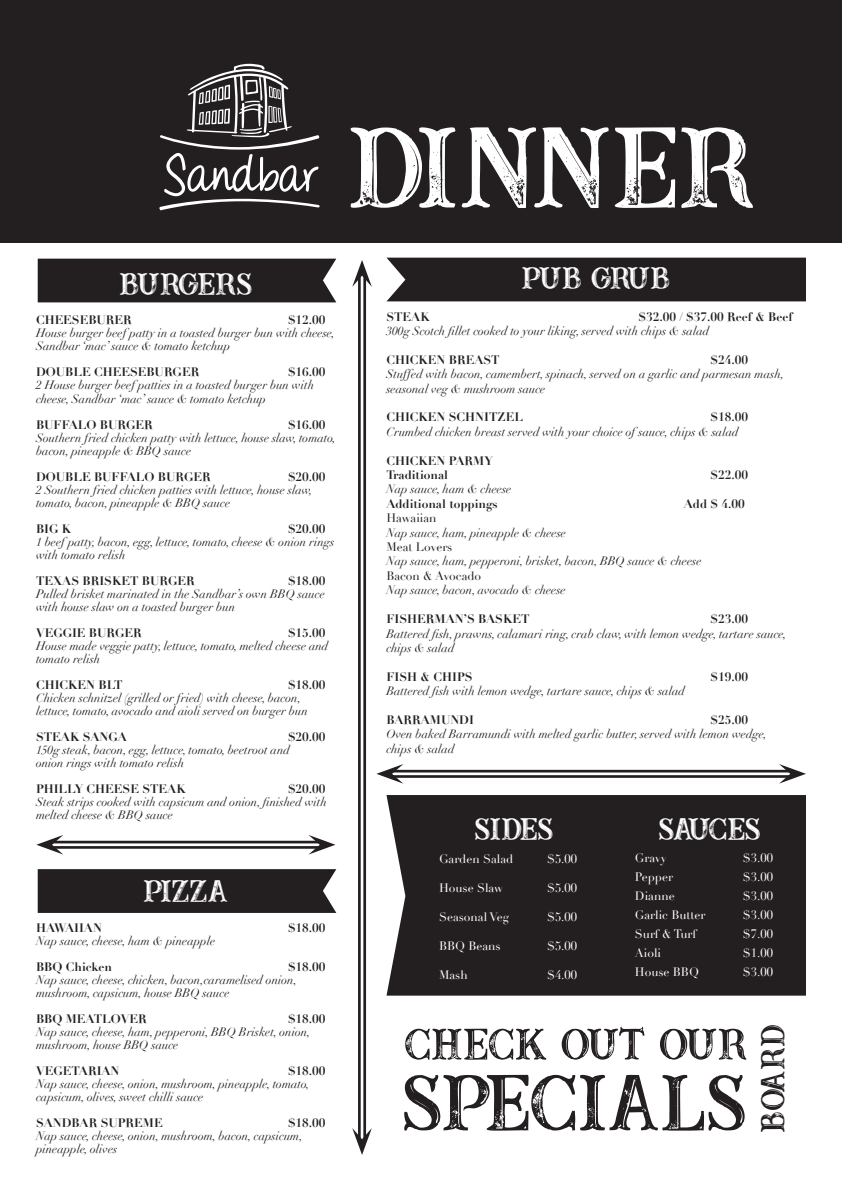
<style>
.page{position:relative;width:842px;height:1191px;background:#fff}
.page>*{position:absolute;margin:0;border:0;box-sizing:border-box;transform-origin:0 0}
.t1{font:130px "Buffalo Inline 2 Grunge";letter-spacing:.025em;color:#fff}
.t2{font:90px "Buffalo Inline 2 Grunge";letter-spacing:.03em;color:#231f20}
.t3{font:80px "Buffalo Inline 2 Grunge";letter-spacing:-.04em;color:#fff}
.t4{font:50px "Buffalo Inline 2 Grunge";letter-spacing:.02em;color:#231f20}
.t5{font:38px "Buffalo Inline 2 Grunge";letter-spacing:.03em;color:#231f20}
.t6{font:35px "Buffalo Inline 2 Grunge";letter-spacing:.025em;color:#fff}
.t7{font:35px "Buffalo Inline 2 Grunge";color:#fff}
.t8{font:italic 12px/13px "Didot";color:#231f20}
.t9{font:700 12px "Didot";color:#231f20}
.t10{font:12px "Didot";color:#fff}
.t11{font:12px "Didot";color:#231f20}
</style>
<div class="page">
<div style="left:386px;top:795px;width:420px;height:200px;background:#231f20"></div>
<div style="left:387px;top:258px;width:419px;height:43px;background:#231f20"></div>
<div style="left:0;top:0;width:842px;height:242px;background:#231f20"></div>
<div style="left:38px;top:259px;width:298px;height:43px;background:#231f20"></div>
<hr style="left:363px;top:276px;width:3px;height:863px;background:#231f20">
<hr style="left:358px;top:276px;width:3px;height:863px;background:#231f20">
<svg style="left:352px;top:260px;width:20px;height:27px"></svg>
<svg style="left:352px;top:1128px;width:20px;height:27px"></svg>
<hr style="left:392px;top:775px;width:398px;height:3px;background:#231f20">
<hr style="left:392px;top:770px;width:398px;height:2px;background:#231f20">
<svg style="left:779px;top:764px;width:27px;height:19px"></svg>
<svg style="left:376px;top:764px;width:27px;height:19px"></svg>
<div style="left:38px;top:869px;width:298px;height:44px;background:#231f20"></div>
<svg style="left:159px;top:64px;width:161px;height:146px"></svg>
<hr style="left:52px;top:846px;width:268px;height:2px;background:#231f20">
<hr style="left:52px;top:840px;width:268px;height:3px;background:#231f20">
<svg style="left:308px;top:835px;width:27px;height:19px"></svg>
<svg style="left:36px;top:835px;width:27px;height:19px"></svg>
<p class="t1" style="left:351px;top:103px;width:405px">DINNER</p>
<p class="t3" style="left:101px;top:253px;width:220px">LUNCH</p>
<p class="t7" style="left:120px;top:266px;width:133px">BURGERS</p>
<p class="t9" style="left:36px;top:313px;width:97px">CHEESEBURER</p>
<p class="t9" style="left:288px;top:313px;width:39px">$12.00</p>
<p class="t8" style="left:36px;top:327px;width:300px">House burger beef patty in a toasted burger bun with cheese,<br>Sandbar ‘mac’ sauce &amp; tomato ketchup</p>
<p class="t9" style="left:36px;top:365px;width:165px">DOUBLE CHEESEBURGER</p>
<p class="t9" style="left:288px;top:365px;width:39px">$16.00</p>
<p class="t8" style="left:36px;top:379px;width:280px">2 House burger beef patties in a toasted burger bun with cheese, Sandbar ‘mac’ sauce &amp; tomato ketchup</p>
<p class="t9" style="left:36px;top:417px;width:118px">BUFFALO BURGER</p>
<p class="t9" style="left:288px;top:417px;width:39px">$16.00</p>
<p class="t8" style="left:36px;top:431px;width:301px">Southern fried chicken patty with lettuce, house slaw, tomato, bacon, pineapple &amp; BBQ sauce</p>
<p class="t9" style="left:36px;top:469px;width:176px">DOUBLE BUFFALO BURGER</p>
<p class="t9" style="left:288px;top:469px;width:39px">$20.00</p>
<p class="t8" style="left:36px;top:483px;width:278px">2 Southern fried chicken patties with lettuce, house slaw, tomato, bacon, pineapple &amp; BBQ sauce</p>
<p class="t9" style="left:36px;top:521px;width:37px">BIG K</p>
<p class="t9" style="left:288px;top:521px;width:39px">$20.00</p>
<p class="t8" style="left:36px;top:535px;width:300px">1 beef patty, bacon, egg, lettuce, tomato, cheese &amp; onion rings with tomato relish</p>
<p class="t9" style="left:36px;top:573px;width:160px">TEXAS BRISKET BURGER</p>
<p class="t9" style="left:288px;top:573px;width:39px">$18.00</p>
<p class="t8" style="left:36px;top:587px;width:290px">Pulled brisket marinated in the Sandbar’s own BBQ sauce with house slaw on a toasted burger bun</p>
<p class="t9" style="left:36px;top:625px;width:107px">VEGGIE BURGER</p>
<p class="t9" style="left:288px;top:625px;width:39px">$15.00</p>
<p class="t8" style="left:36px;top:639px;width:294px">House made veggie patty, lettuce, tomato, melted cheese and tomato relish</p>
<p class="t9" style="left:36px;top:677px;width:88px">CHICKEN BLT</p>
<p class="t9" style="left:288px;top:677px;width:39px">$18.00</p>
<p class="t8" style="left:36px;top:691px;width:273px">Chicken schnitzel (grilled or fried) with cheese, bacon, lettuce, tomato, avocado and aioli served on burger bun</p>
<p class="t9" style="left:36px;top:729px;width:92px">STEAK SANGA</p>
<p class="t9" style="left:288px;top:729px;width:39px">$20.00</p>
<p class="t8" style="left:36px;top:743px;width:255px">150g steak, bacon, egg, lettuce, tomato, beetroot and onion rings with tomato relish</p>
<p class="t9" style="left:36px;top:781px;width:151px">PHILLY CHEESE STEAK</p>
<p class="t9" style="left:288px;top:781px;width:39px">$20.00</p>
<p class="t8" style="left:36px;top:795px;width:292px">Steak strips cooked with capsicum and onion, finished with melted cheese &amp; BBQ sauce</p>
<p class="t6" style="left:144px;top:874px;width:85px">PIZZA</p>
<p class="t9" style="left:36px;top:920px;width:67px">HAWAIIAN</p>
<p class="t9" style="left:288px;top:920px;width:39px">$18.00</p>
<p class="t8" style="left:36px;top:934px;width:181px">Nap sauce, cheese, ham &amp; pineapple</p>
<p class="t9" style="left:36px;top:959px;width:77px">BBQ Chicken</p>
<p class="t9" style="left:288px;top:959px;width:39px">$18.00</p>
<p class="t8" style="left:36px;top:973px;width:262px">Nap sauce, cheese, chicken, bacon,caramelised onion, mushroom, capsicum, house BBQ sauce</p>
<p class="t9" style="left:36px;top:1011px;width:112px">BBQ MEATLOVER</p>
<p class="t9" style="left:288px;top:1011px;width:39px">$18.00</p>
<p class="t8" style="left:36px;top:1025px;width:276px">Nap sauce, cheese, ham, pepperoni, BBQ Brisket, onion, mushroom, house BBQ sauce</p>
<p class="t9" style="left:36px;top:1063px;width:85px">VEGETARIAN</p>
<p class="t9" style="left:288px;top:1063px;width:39px">$18.00</p>
<p class="t8" style="left:36px;top:1077px;width:275px">Nap sauce, cheese, onion, mushroom, pineapple, tomato,</p>
<p class="t8" style="left:36px;top:1090px;width:169px">capsicum, olives, sweet chilli sauce</p>
<p class="t9" style="left:36px;top:1115px;width:128px">SANDBAR SUPREME</p>
<p class="t9" style="left:288px;top:1115px;width:39px">$18.00</p>
<p class="t8" style="left:36px;top:1129px;width:268px">Nap sauce, cheese, onion, mushroom, bacon, capsicum,</p>
<p class="t8" style="left:36px;top:1142px;width:83px">pineapple, olives</p>
<p class="t6" style="left:523px;top:261px;width:149px">PUB GRUB</p>
<p class="t9" style="left:386px;top:309px;width:45px">STEAK</p>
<p class="t9" style="left:638px;top:309px;width:156px">$32.00 / $37.00 Reef &amp; Beef</p>
<p class="t8" style="left:386px;top:324px;width:324px">300g Scotch fillet cooked to your liking, served with chips &amp; salad</p>
<p class="t9" style="left:386px;top:352px;width:115px">CHICKEN BREAST</p>
<p class="t9" style="left:710px;top:352px;width:39px">$24.00</p>
<p class="t8" style="left:386px;top:367px;width:399px;line-height:14.4px">Stuffed with bacon, camembert, spinach, served on a garlic and parmesan mash, seasonal veg &amp; mushroom sauce</p>
<p class="t9" style="left:386px;top:410px;width:138px">CHICKEN SCHNITZEL</p>
<p class="t9" style="left:710px;top:410px;width:39px">$18.00</p>
<p class="t8" style="left:386px;top:425px;width:354px">Crumbed chicken breast served with your choice of sauce, chips &amp; salad</p>
<p class="t9" style="left:386px;top:453px;width:108px">CHICKEN PARMY</p>
<p class="t9" style="left:386px;top:467px;width:63px">Traditional</p>
<p class="t9" style="left:710px;top:467px;width:39px">$22.00</p>
<p class="t8" style="left:386px;top:483px;width:126px">Nap sauce, ham &amp; cheese</p>
<p class="t9" style="left:386px;top:496px;width:113px">Additional toppings</p>
<p class="t9" style="left:684px;top:496px;width:62px">Add $ 4.00</p>
<p class="t11" style="left:386px;top:511px;width:52px">Hawaiian</p>
<p class="t8" style="left:386px;top:526px;width:181px">Nap sauce, ham, pineapple &amp; cheese</p>
<p class="t11" style="left:386px;top:540px;width:67px">Meat Lovers</p>
<p class="t8" style="left:386px;top:555px;width:317px">Nap sauce, ham, pepperoni, brisket, bacon, BBQ sauce &amp; cheese</p>
<p class="t11" style="left:386px;top:568px;width:96px">Bacon &amp; Avocado</p>
<p class="t8" style="left:386px;top:584px;width:181px">Nap sauce, bacon, avocado &amp; cheese</p>
<p class="t9" style="left:386px;top:611px;width:145px">FISHERMAN’S BASKET</p>
<p class="t9" style="left:710px;top:611px;width:39px">$23.00</p>
<p class="t8" style="left:386px;top:626px;width:402px;line-height:14.4px">Battered fish, prawns, calamari ring, crab claw, with lemon wedge, tartare sauce, chips &amp; salad</p>
<p class="t9" style="left:386px;top:669px;width:88px">FISH &amp; CHIPS</p>
<p class="t9" style="left:710px;top:669px;width:39px">$19.00</p>
<p class="t8" style="left:386px;top:684px;width:300px">Battered fish with lemon wedge, tartare sauce, chips &amp; salad</p>
<p class="t9" style="left:386px;top:712px;width:89px">BARRAMUNDI</p>
<p class="t9" style="left:710px;top:712px;width:39px">$25.00</p>
<p class="t8" style="left:386px;top:727px;width:382px;line-height:14.4px">Oven baked Barramundi with melted garlic butter, served with lemon wedge, chips &amp; salad</p>
<p class="t6" style="left:475px;top:811px;width:79px">SIDES</p>
<p class="t10" style="left:439px;top:852px;width:76px">Garden Salad</p>
<p class="t10" style="left:547px;top:852px;width:32px">$5.00</p>
<p class="t10" style="left:439px;top:881px;width:66px">House Slaw</p>
<p class="t10" style="left:547px;top:881px;width:32px">$5.00</p>
<p class="t10" style="left:439px;top:909px;width:72px">Seasonal Veg</p>
<p class="t10" style="left:547px;top:909px;width:32px">$5.00</p>
<p class="t10" style="left:439px;top:938px;width:63px">BBQ Beans</p>
<p class="t10" style="left:547px;top:938px;width:32px">$5.00</p>
<p class="t10" style="left:439px;top:967px;width:30px">Mash</p>
<p class="t10" style="left:547px;top:967px;width:32px">$4.00</p>
<p class="t6" style="left:660px;top:811px;width:102px">SAUCES</p>
<p class="t10" style="left:635px;top:850px;width:33px">Gravy</p>
<p class="t10" style="left:743px;top:850px;width:32px">$3.00</p>
<p class="t10" style="left:635px;top:869px;width:39px">Pepper</p>
<p class="t10" style="left:743px;top:869px;width:32px">$3.00</p>
<p class="t10" style="left:635px;top:888px;width:41px">Dianne</p>
<p class="t10" style="left:743px;top:888px;width:32px">$3.00</p>
<p class="t10" style="left:635px;top:907px;width:72px">Garlic Butter</p>
<p class="t10" style="left:743px;top:907px;width:32px">$3.00</p>
<p class="t10" style="left:635px;top:926px;width:63px">Surf &amp; Turf</p>
<p class="t10" style="left:743px;top:926px;width:32px">$7.00</p>
<p class="t10" style="left:635px;top:945px;width:28px">Aioli</p>
<p class="t10" style="left:743px;top:945px;width:32px">$1.00</p>
<p class="t10" style="left:635px;top:964px;width:66px">House BBQ</p>
<p class="t10" style="left:743px;top:964px;width:32px">$3.00</p>
<p class="t4" style="left:405px;top:1019px;width:343px">CHECK OUT OUR</p>
<p class="t2" style="left:404px;top:1058px;width:343px">SPECIALS</p>
<p class="t5" style="left:754px;top:1131px;width:108px;rotate:-90deg">BOARD</p>
</div>
